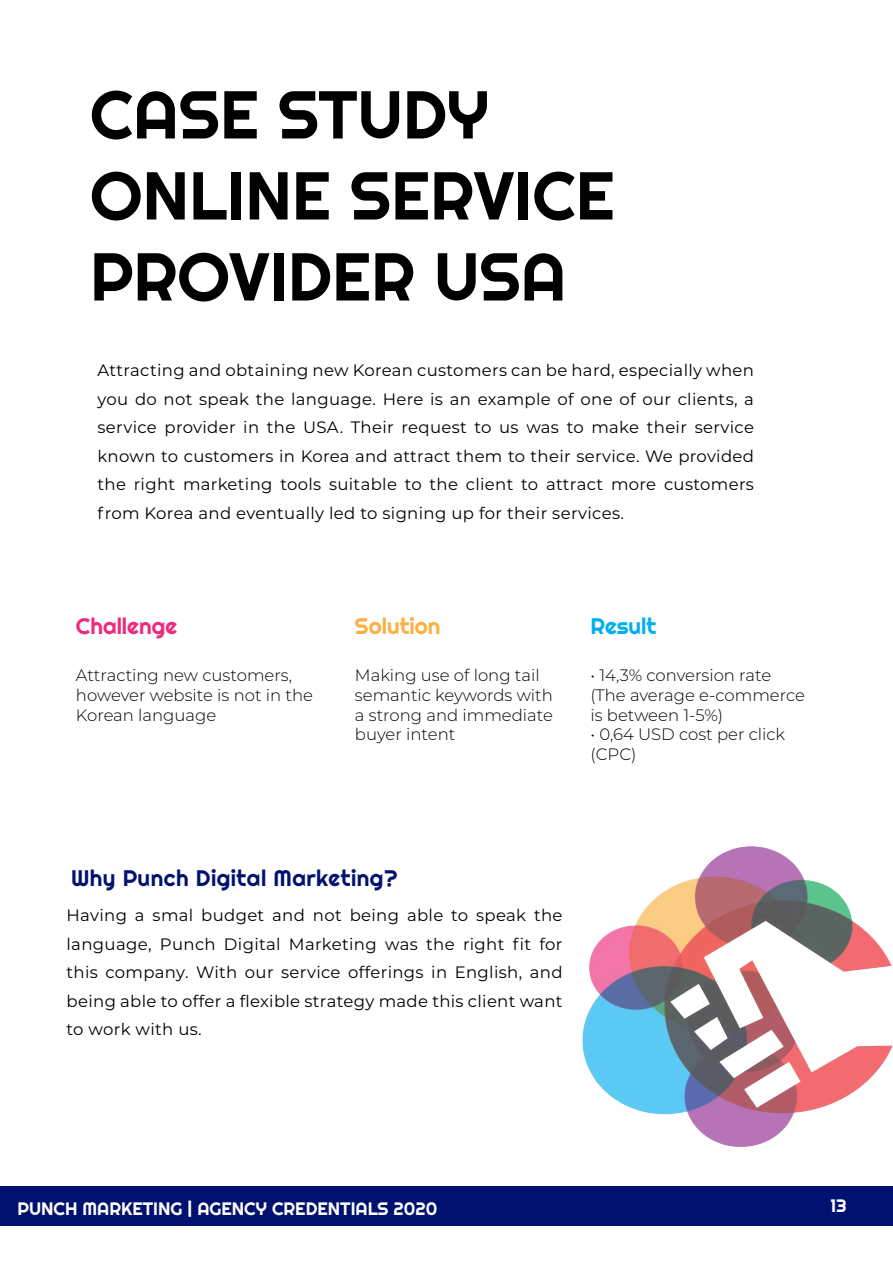
<style>
.page{position:relative;width:893px;height:1263px;background:#fff}
.page>*{position:absolute;margin:0;border:0;box-sizing:border-box;transform-origin:0 0}
.t1{font:67.5px/81px "Righteous";color:#000}
.t2{font:22.5px "Righteous";letter-spacing:.02em;color:#01116f}
.t3{font:22.5px "Righteous";color:#ee2a7b}
.t4{font:22.5px "Righteous";color:#fbb040}
.t5{font:22.5px "Righteous";color:#00aeef}
.t6{font:18px "Righteous";color:#fff}
.t7{font:16.5px/28.5px "Montserrat";letter-spacing:.02em;color:#000;text-align:justify}
.t8{font:300 16.5px/19.8px "Montserrat";color:#000}
</style>
<div class="page">
<div style="left:0;top:1187px;width:893px;height:39px;background:#01116f"></div>
<img style="left:582px;top:846px;width:311px;height:301px">
<h1 class="t1" style="left:90px;top:73px;width:526px">CASE STUDY<br>ONLINE SERVICE<br>PROVIDER USA</h1>
<p class="t7" style="left:98px;top:355px;width:658px">Attracting and obtaining new Korean customers can be hard, especially when you do not speak the language. Here is an example of one of our clients, a service provider in the USA. Their request to us was to make their service known to customers in Korea and attract them to their service. We provided the right marketing tools suitable to the client to attract more customers from Korea and eventually led to signing up for their services.</p>
<h2 class="t3" style="left:76px;top:612px;width:103px">Challenge</h2>
<p class="t8" style="left:76px;top:665px;width:239px">Attracting new customers, however website is not in the<br>Korean language</p>
<h2 class="t4" style="left:355px;top:612px;width:87px">Solution</h2>
<p class="t8" style="left:355px;top:665px;width:199px">Making use of long tail semantic keywords with a strong and immediate buyer intent</p>
<h2 class="t5" style="left:590px;top:612px;width:67px">Result</h2>
<p class="t8" style="left:590px;top:665px;width:216px">• 14,3% conversion rate (The average e-commerce is between 1-5%)</p>
<p class="t8" style="left:590px;top:724px;width:196px">• 0,64 USD cost per click (CPC)</p>
<h2 class="t2" style="left:71px;top:864px;width:328px">Why Punch Digital Marketing?</h2>
<p class="t7" style="left:67px;top:900px;width:498px">Having a smal budget and not being able to speak the language, Punch Digital Marketing was the right fit for this company. With our service offerings in English, and being able to offer a flexible strategy made this client want to work with us.</p>
<p class="t6" style="left:17px;top:1197px;width:421px">PUNCH MARKETING | AGENCY CREDENTIALS 2020</p>
<p class="t6" style="left:830px;top:1194px;width:18px">13</p>
</div>
